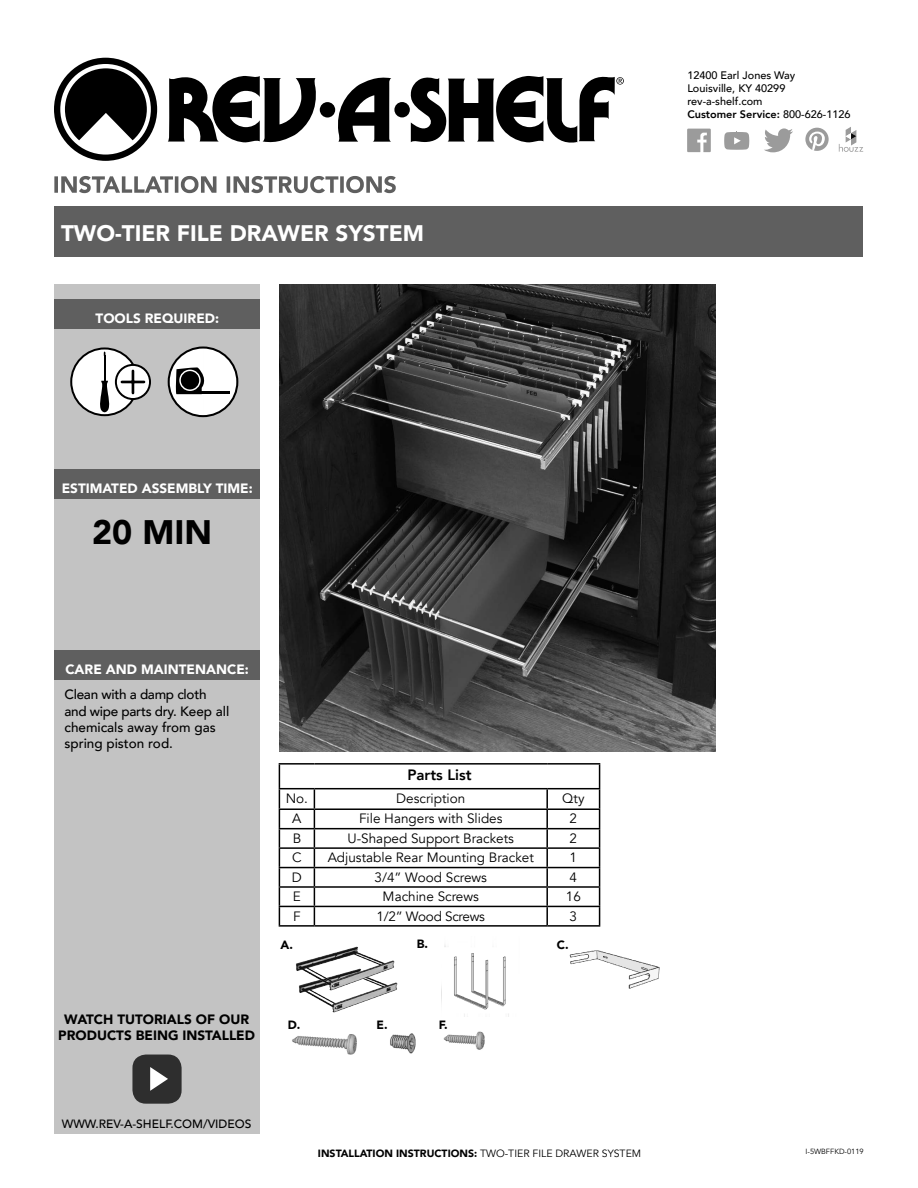
<style>
.page{position:relative;width:918px;height:1188px;background:#fff}
.page>*{position:absolute;margin:0;border:0;box-sizing:border-box;transform-origin:0 0}
.t1{font:900 33.9px "Avenir";color:#000}
.t2{font:900 22.5px "Avenir";color:#fff}
.t3{font:800 15px "Avenir";color:#000}
.t4{font:13.5px "Avenir";color:#000}
.t5{font:500 13.5px/16.2px "Avenir";color:#000}
.t6{font:900 13.5px "Avenir";color:#fff}
.t7{font:900 13.5px "Avenir";color:#000}
.t8{font:13.5px "Avenir";letter-spacing:-.02em;color:#000}
.t9{font:500 12px "Avenir";color:#000}
.t10{font:900 12px "Avenir";color:#000}
.t11{font:500 10.95px/13px "Avenir";color:#000}
.t12{font:900 10.5px "Avenir";color:#000}
.t13{font:7.5px "Avenir";color:#000}
.s1{font-weight:800}
.s2{font-weight:400}
</style>
<div class="page">
<div style="left:55px;top:206px;width:808px;height:50px;background:#5f5f5f"></div>
<svg style="left:54px;top:176px;width:342px;height:17px"></svg>
<div style="left:54px;top:284px;width:206px;height:850px;background:#c3c3c3"></div>
<svg style="left:687px;top:129px;width:24px;height:23px"></svg>
<svg style="left:724px;top:132px;width:25px;height:18px"></svg>
<svg style="left:764px;top:128px;width:29px;height:24px"></svg>
<svg style="left:805px;top:128px;width:24px;height:23px"></svg>
<svg style="left:839px;top:127px;width:24px;height:25px"></svg>
<div style="left:320px;top:102px;width:15px;height:16px;background:#000;border-radius:50%"></div>
<svg style="left:168px;top:76px;width:148px;height:67px"></svg>
<svg style="left:338px;top:77px;width:53px;height:65px"></svg>
<svg style="left:410px;top:76px;width:214px;height:67px"></svg>
<div style="left:394px;top:102px;width:16px;height:15px;background:#000;border-radius:50%"></div>
<svg style="left:54px;top:58px;width:103px;height:103px"></svg>
<div style="left:55px;top:299px;width:205px;height:29px;background:#5f5f5f"></div>
<div style="left:55px;top:469px;width:205px;height:30px;background:#5f5f5f"></div>
<div style="left:55px;top:650px;width:205px;height:29px;background:#5f5f5f"></div>
<img style="left:280px;top:284px;width:436px;height:467px">
<svg style="left:169px;top:348px;width:68px;height:68px"></svg>
<div style="left:179px;top:370px;width:22px;height:21px;border:1px solid #fff;border-radius:50%"></div>
<div style="left:71px;top:348px;width:67px;height:67px;background:#fff;border-radius:50%"></div>
<div style="left:70px;top:347px;width:69px;height:69px;border:2px solid #000;border-radius:50%"></div>
<svg style="left:100px;top:351px;width:10px;height:61px"></svg>
<svg style="left:116px;top:365px;width:34px;height:34px"></svg>
<div style="left:115px;top:364px;width:36px;height:36px;border:2px solid #000;border-radius:50%"></div>
<hr style="left:132px;top:371px;width:2px;height:22px;background:#000">
<hr style="left:122px;top:381px;width:22px;height:2px;background:#000">
<hr style="left:279px;top:763px;width:35px;height:2px;background:#000">
<hr style="left:314px;top:763px;width:233px;height:2px;background:#000">
<hr style="left:547px;top:763px;width:53px;height:2px;background:#000">
<hr style="left:279px;top:788px;width:35px;height:1px;background:#000">
<hr style="left:314px;top:788px;width:233px;height:1px;background:#000">
<hr style="left:547px;top:788px;width:53px;height:1px;background:#000">
<hr style="left:279px;top:808px;width:35px;height:2px;background:#000">
<hr style="left:314px;top:808px;width:233px;height:2px;background:#000">
<hr style="left:547px;top:808px;width:53px;height:2px;background:#000">
<hr style="left:279px;top:828px;width:35px;height:1px;background:#000">
<hr style="left:314px;top:828px;width:233px;height:1px;background:#000">
<hr style="left:547px;top:828px;width:53px;height:1px;background:#000">
<hr style="left:279px;top:847px;width:35px;height:2px;background:#000">
<hr style="left:314px;top:847px;width:233px;height:2px;background:#000">
<hr style="left:547px;top:847px;width:53px;height:2px;background:#000">
<hr style="left:279px;top:867px;width:35px;height:1px;background:#000">
<hr style="left:314px;top:867px;width:233px;height:1px;background:#000">
<hr style="left:547px;top:867px;width:53px;height:1px;background:#000">
<hr style="left:279px;top:886px;width:35px;height:2px;background:#000">
<hr style="left:314px;top:886px;width:233px;height:2px;background:#000">
<hr style="left:547px;top:886px;width:53px;height:2px;background:#000">
<hr style="left:279px;top:906px;width:35px;height:1px;background:#000">
<svg style="left:279px;top:765px;width:1px;height:160px"></svg>
<hr style="left:314px;top:906px;width:233px;height:1px;background:#000">
<svg style="left:314px;top:789px;width:1px;height:136px"></svg>
<hr style="left:547px;top:906px;width:53px;height:1px;background:#000">
<svg style="left:546px;top:789px;width:2px;height:136px"></svg>
<svg style="left:599px;top:765px;width:1px;height:160px"></svg>
<hr style="left:279px;top:925px;width:35px;height:2px;background:#000">
<hr style="left:314px;top:925px;width:233px;height:2px;background:#000">
<hr style="left:547px;top:925px;width:53px;height:2px;background:#000">
<img style="left:309px;top:994px;width:76px;height:19px">
<img style="left:296px;top:946px;width:102px;height:48px">
<img style="left:444px;top:945px;width:65px;height:72px">
<img style="left:569px;top:950px;width:91px;height:39px">
<img style="left:292px;top:1034px;width:65px;height:21px">
<img style="left:390px;top:1033px;width:26px;height:21px">
<img style="left:443px;top:1031px;width:42px;height:19px">
<div style="left:132px;top:1055px;width:50px;height:49px;background:#2e2e2e;border-radius:13px"></div>
<svg style="left:150px;top:1067px;width:18px;height:24px"></svg>
<p class="t2" style="left:61px;top:214px;width:365px">TWO-TIER FILE DRAWER SYSTEM</p>
<p class="t6" style="left:96px;top:307px;width:125px">TOOLS REQUIRED:</p>
<p class="t11" style="left:687px;top:68px;width:165px">12400 Earl Jones Way<br>Louisville, KY 40299 rev-a-shelf.com<br><span class="s1">Customer Service:</span> 800-626-1126</p>
<p class="t6" style="left:62px;top:477px;width:192px">ESTIMATED ASSEMBLY TIME:</p>
<p class="t1" style="left:92px;top:503px;width:121px">20 MIN</p>
<p class="t6" style="left:65px;top:658px;width:185px">CARE AND MAINTENANCE:</p>
<p class="t5" style="left:64px;top:686px;width:166px">Clean with a damp cloth and wipe parts dry. Keep all chemicals away from gas spring piston rod.</p>
<p class="t7" style="left:64px;top:1007px;width:186px">WATCH TUTORIALS OF OUR</p>
<p class="t7" style="left:58px;top:1024px;width:198px">PRODUCTS BEING INSTALLED</p>
<p class="t3" style="left:407px;top:763px;width:66px">Parts List</p>
<p class="t4" style="left:286px;top:790px;width:24px">No.</p>
<p class="t4" style="left:396px;top:790px;width:70px">Description</p>
<p class="t4" style="left:562px;top:790px;width:24px">Qty</p>
<p class="t4" style="left:292px;top:811px;width:11px">A</p>
<p class="t4" style="left:359px;top:811px;width:145px">File Hangers with Slides</p>
<p class="t4" style="left:570px;top:811px;width:9px">2</p>
<p class="t4" style="left:293px;top:830px;width:10px">B</p>
<p class="t4" style="left:348px;top:830px;width:168px">U-Shaped Support Brackets</p>
<p class="t4" style="left:570px;top:830px;width:9px">2</p>
<p class="t4" style="left:292px;top:850px;width:11px">C</p>
<p class="t4" style="left:328px;top:850px;width:208px">Adjustable Rear Mounting Bracket</p>
<p class="t4" style="left:570px;top:850px;width:9px">1</p>
<p class="t4" style="left:292px;top:869px;width:12px">D</p>
<p class="t4" style="left:375px;top:869px;width:114px">3/4” Wood Screws</p>
<p class="t4" style="left:570px;top:869px;width:9px">4</p>
<p class="t4" style="left:293px;top:889px;width:10px">E</p>
<p class="t4" style="left:383px;top:889px;width:98px">Machine Screws</p>
<p class="t4" style="left:566px;top:889px;width:17px">16</p>
<p class="t4" style="left:293px;top:908px;width:9px">F</p>
<p class="t8" style="left:377px;top:908px;width:110px">1/2” Wood Screws</p>
<p class="t4" style="left:570px;top:908px;width:9px">3</p>
<p class="t10" style="left:280px;top:935px;width:14px">A.</p>
<p class="t10" style="left:417px;top:934px;width:13px">B.</p>
<p class="t10" style="left:557px;top:935px;width:13px">C.</p>
<p class="t10" style="left:288px;top:1014px;width:14px">D.</p>
<p class="t10" style="left:376px;top:1014px;width:13px">E.</p>
<p class="t10" style="left:439px;top:1015px;width:11px">F.</p>
<p class="t9" style="left:62px;top:1113px;width:191px">WWW.REV-A-SHELF.COM/VIDEOS</p>
<p class="t12" style="left:318px;top:1145px;width:325px">INSTALLATION INSTRUCTIONS: <span class="s2">TWO-TIER FILE DRAWER SYSTEM</span></p>
<p class="t13" style="left:806px;top:1147px;width:60px">I-5WBFFKD-0119</p>
</div>
